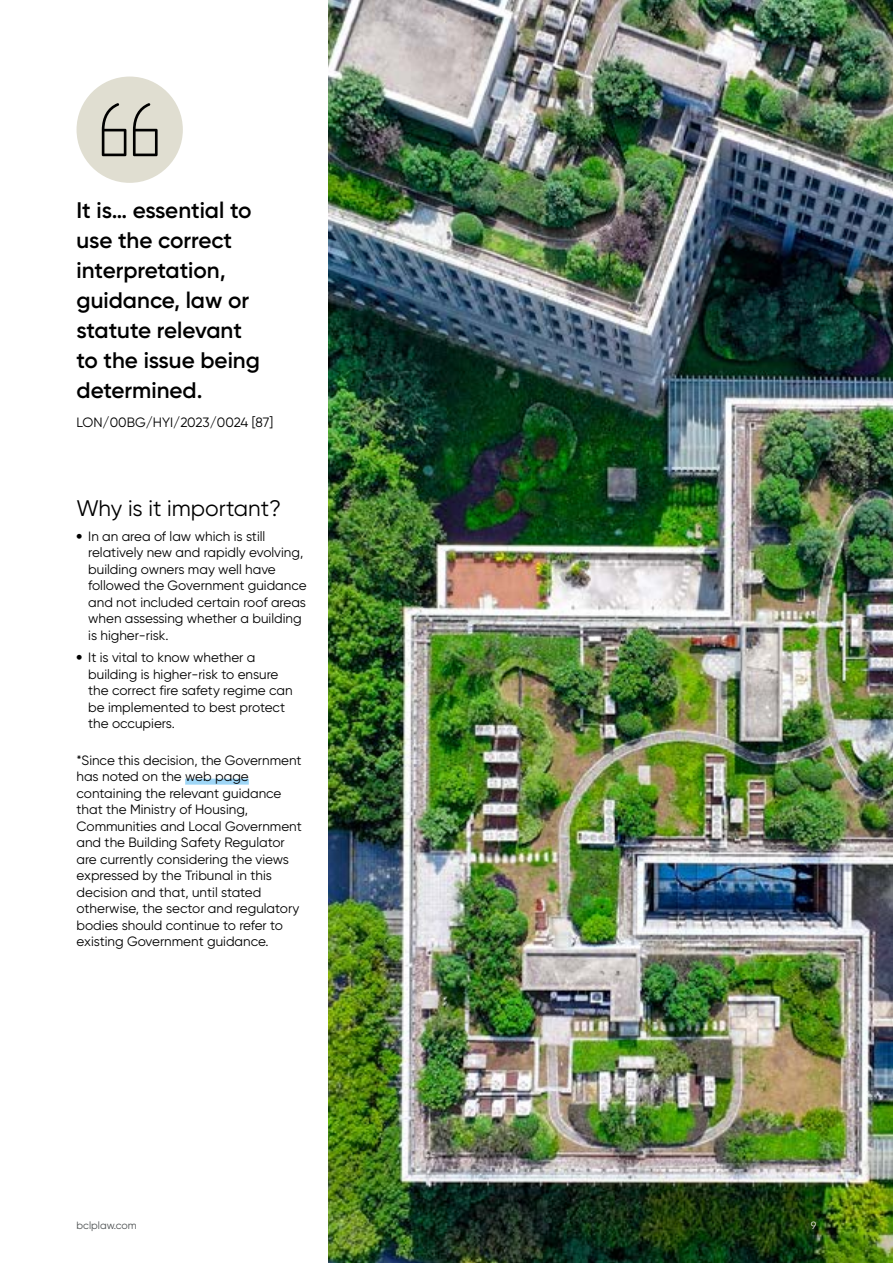
<style>
.page{position:relative;width:893px;height:1263px;background:#fff}
.page>*{position:absolute;margin:0;border:0;box-sizing:border-box;transform-origin:0 0}
.t1{font:600 22.5px/30px "Gilroy";color:#000}
.t2{font:22.5px "Gilroy";color:#000}
.t3{font:13.5px/16.5px "Gilroy";color:#000}
.t4{font:10.5px "Gilroy";color:#4b4f50}
.t5{font:10.5px "Gilroy";color:#ebeae3}
.s1{font-weight:800}
</style>
<div class="page">
<img style="left:329px;top:0;width:564px;height:1263px">
<div style="left:185px;top:779px;width:64px;height:6px;background:#9fd6f6"></div>
<div style="left:77px;top:77px;width:106px;height:106px;background:#e0ded1;border-radius:50%"></div>
<svg style="left:102px;top:103px;width:24px;height:53px"></svg>
<svg style="left:133px;top:103px;width:25px;height:53px"></svg>
<h1 class="t1" style="left:77px;top:195px;width:185px">It is… essential to use the correct interpretation, guidance, law or statute relevant to the issue being determined.</h1>
<p class="t3" style="left:77px;top:414px;width:198px">LON/00BG/HYI/2023/0024 [87]</p>
<h1 class="t2" style="left:77px;top:494px;width:206px">Why is it important?</h1>
<p class="t3" style="left:88px;top:527px;width:220px;text-indent:-12px"><span class="s1">•</span> In an area of law which is still relatively new and rapidly evolving, building owners may well have followed the Government guidance and not included certain roof areas when assessing whether a building is higher-risk.</p>
<p class="t3" style="left:88px;top:649px;width:206px;text-indent:-12px"><span class="s1">•</span> It is vital to know whether a building is higher-risk to ensure the correct fire safety regime can be implemented to best protect the occupiers.</p>
<p class="t3" style="left:77px;top:752px;width:227px">*Since this decision, the Government has noted on the web page containing the relevant guidance that the Ministry of Housing, Communities and Local Government and the Building Safety Regulator are currently considering the views expressed by the Tribunal in this decision and that, until stated otherwise, the sector and regulatory bodies should continue to refer to existing Government guidance.</p>
<p class="t4" style="left:77px;top:1219px;width:62px">bclplaw.com</p>
<p class="t5" style="left:811px;top:1219px;width:7px">9</p>
</div>
